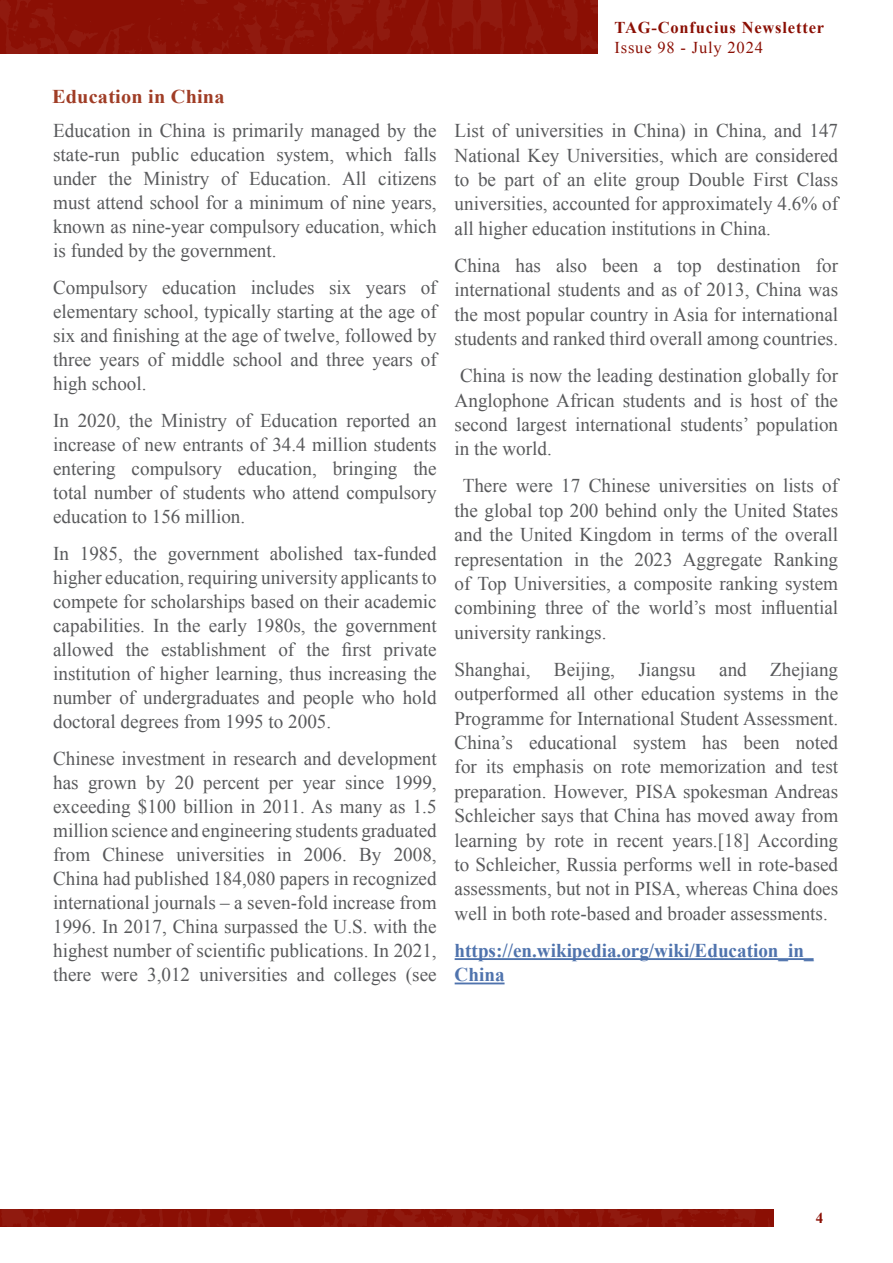
<style>
.page{position:relative;width:893px;height:1263px;background:#fff}
.page>*{position:absolute;margin:0;border:0;box-sizing:border-box;transform-origin:0 0}
.t1{font:19.5px/24px "Times New Roman";color:#58595b;text-align:justify}
.t2{font:700 19.5px/24.3px "Times New Roman";color:#4f73ad}
.t3{font:700 19.5px "Times New Roman";letter-spacing:.01em;color:#a03d26;scale:1.04 1}
.t4{font:700 16.5px "Times New Roman";letter-spacing:.05em;color:#8b0f04}
.t5{font:16.5px "Times New Roman";letter-spacing:.05em;color:#8b0f04}
.t6{font:700 15px "Times New Roman";color:#8b0f04}
</style>
<div class="page">
<div style="left:0;top:1209px;width:774px;height:18px;background:#8b0f04"></div>
<svg style="left:290px;top:1209px;width:480px;height:18px"></svg>
<svg style="left:105px;top:1209px;width:159px;height:18px"></svg>
<svg style="left:2px;top:1209px;width:77px;height:18px"></svg>
<svg style="left:0;top:0;width:598px;height:54px;background:#8c1106"></svg>
<hr style="left:455px;top:958px;width:359px;height:2px;background:#4f73ad">
<hr style="left:455px;top:982px;width:50px;height:2px;background:#4f73ad">
<p class="t3" style="left:52px;top:82px;width:167px">Education in China</p>
<p class="t1" style="left:53px;top:118px;width:385px">Education in China is primarily managed by the state-run public education system, which falls under the Ministry of Education. All citizens must attend school for a minimum of nine years, known as nine-year compulsory education, which is funded by the government.</p>
<p class="t1" style="left:53px;top:275px;width:385px">Compulsory education includes six years of elementary school, typically starting at the age of six and finishing at the age of twelve, followed by three years of middle school and three years of high school.</p>
<p class="t1" style="left:53px;top:408px;width:385px">In 2020, the Ministry of Education reported an increase of new entrants of 34.4 million students entering compulsory education, bringing the total number of students who attend compulsory education to 156 million.</p>
<p class="t1" style="left:53px;top:541px;width:385px">In 1985, the government abolished tax-funded higher education, requiring university applicants to compete for scholarships based on their academic capabilities. In the early 1980s, the government allowed the establishment of the first private institution of higher learning, thus increasing the number of undergraduates and people who hold doctoral degrees from 1995 to 2005.</p>
<p class="t1" style="left:53px;top:746px;width:385px">Chinese investment in research and development has grown by 20 percent per year since 1999, exceeding $100 billion in 2011. As many as 1.5 million science and engineering students graduated from Chinese universities in 2006. By 2008, China had published 184,080 papers in recognized international journals – a seven-fold increase from 1996. In 2017, China surpassed the U.S. with the highest number of scientific publications. In 2021, there were 3,012 universities and colleges (see</p>
<p class="t4" style="left:614px;top:16px;width:211px">TAG-Confucius Newsletter</p>
<p class="t5" style="left:614px;top:36px;width:150px">Issue 98 - July 2024</p>
<p class="t1" style="left:455px;top:118px;width:385px">List of universities in China) in China, and 147<br>National Key Universities, which are considered to be part of an elite group Double First Class universities, accounted for approximately 4.6% of all higher education institutions in China.</p>
<p class="t1" style="left:455px;top:253px;width:385px">China has also been a top destination for international students and as of 2013, China was the most popular country in Asia for international students and ranked third overall among countries.</p>
<p class="t1" style="left:455px;top:363px;width:385px">China is now the leading destination globally for Anglophone African students and is host of the second largest international students’ population in the world.</p>
<p class="t1" style="left:455px;top:473px;width:385px;line-height:24.5px;text-indent:8px">There were 17 Chinese universities on lists of the global top 200 behind only the United States and the United Kingdom in terms of the overall representation in the 2023 Aggregate Ranking of Top Universities, a composite ranking system combining three of the world’s most influential university rankings.</p>
<p class="t1" style="left:455px;top:657px;width:385px">Shanghai, Beijing, Jiangsu and Zhejiang outperformed all other education systems in the Programme for International Student Assessment.<br>China’s educational system has been noted for its emphasis on rote memorization and test preparation. However, PISA spokesman Andreas Schleicher says that China has moved away from learning by rote in recent years.[18] According to Schleicher, Russia performs well in rote-based assessments, but not in PISA, whereas China does well in both rote-based and broader assessments.</p>
<p class="t2" style="left:455px;top:938px;width:360px">https://en.wikipedia.org/wiki/Education_in_<br>China</p>
<p class="t6" style="left:816px;top:1207px;width:9px">4</p>
</div>
